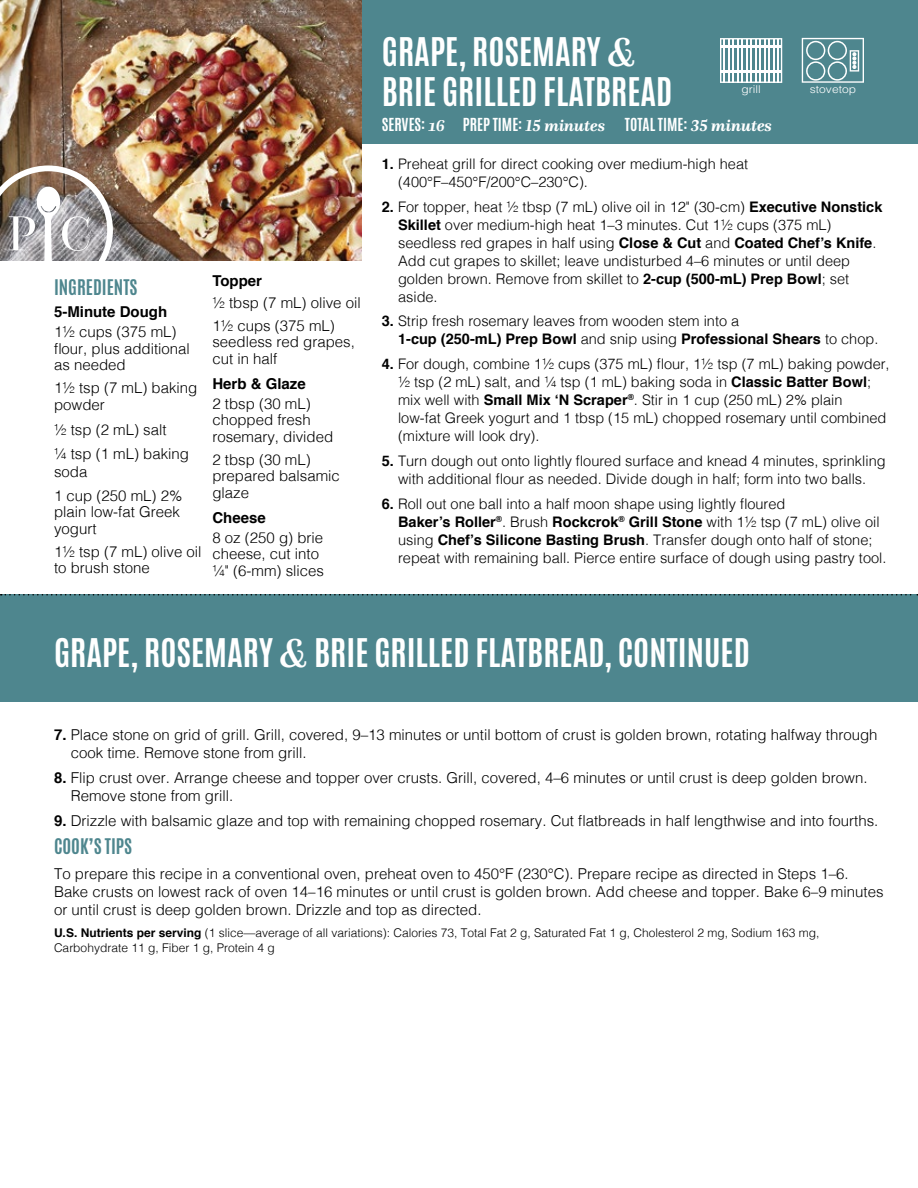
<style>
.page{position:relative;width:918px;height:1188px;background:#fff}
.page>*{position:absolute;margin:0;border:0;box-sizing:border-box;transform-origin:0 0}
.t1{font:700 33px/39.6px "Antonio";color:#fff}
.t2{font:700 18px "Antonio";color:#4e868e}
.t3{font:300 15px/16.5px "Helvetica";color:#000}
.t4{font:700 15px "Antonio";color:#fff}
.t5{font:700 15px "Helvetica";color:#000}
.t6{font:300 14.55px/18px "Helvetica";color:#000}
.t7{font:300 12px/15px "Helvetica";color:#000}
.t8{font:300 10.8px "Helvetica LT Com";letter-spacing:.005em;color:#fff;scale:1.11 1}
.s1{font-family:"Questa";font-weight:500;font-style:italic;font-size:42px}
.s2{font-family:"Questa";font-style:italic;font-size:16.5px}
.s3{font-weight:700}
</style>
<div class="page">
<div style="left:0;top:594px;width:918px;height:108px;background:#4e868e"></div>
<div style="left:0;top:0;width:918px;height:144px;background:#4e868e"></div>
<img style="left:0;top:0;width:362px;height:260px">
<svg style="left:0;top:165px;width:113px;height:96px"></svg>
<svg style="left:802px;top:38px;width:62px;height:45px"></svg>
<svg style="left:720px;top:38px;width:62px;height:45px"></svg>
<hr style="left:723px;top:39px;width:2px;height:43px;background:#fff">
<hr style="left:728px;top:39px;width:1px;height:43px;background:#fff">
<hr style="left:732px;top:39px;width:2px;height:43px;background:#fff">
<hr style="left:737px;top:39px;width:1px;height:43px;background:#fff">
<hr style="left:741px;top:39px;width:2px;height:43px;background:#fff">
<hr style="left:746px;top:39px;width:1px;height:43px;background:#fff">
<hr style="left:750px;top:39px;width:2px;height:43px;background:#fff">
<hr style="left:755px;top:39px;width:1px;height:43px;background:#fff">
<hr style="left:759px;top:39px;width:2px;height:43px;background:#fff">
<hr style="left:764px;top:39px;width:1px;height:43px;background:#fff">
<hr style="left:768px;top:39px;width:2px;height:43px;background:#fff">
<hr style="left:773px;top:39px;width:1px;height:43px;background:#fff">
<hr style="left:777px;top:39px;width:2px;height:43px;background:#fff">
<hr style="left:721px;top:46px;width:61px;height:2px;background:#fff">
<hr style="left:721px;top:71px;width:61px;height:2px;background:#fff">
<svg style="left:1px;top:594px;width:917px;height:2px"></svg>
<p class="t2" style="left:54px;top:274px;width:85px">INGREDIENTS</p>
<p class="t5" style="left:54px;top:300px;width:115px">5-Minute Dough</p>
<p class="t3" style="left:54px;top:322px;width:137px">1½ cups (375 mL) flour, plus additional as needed</p>
<p class="t3" style="left:54px;top:379px;width:145px">1½ tsp (7 mL) baking powder</p>
<p class="t3" style="left:54px;top:416px;width:137px;line-height:24.8px">½ tsp (2 mL) salt<br>¼ tsp (1 mL) baking</p>
<p class="t3" style="left:54px;top:459px;width:130px;line-height:23.2px">soda<br>1 cup (250 mL) 2%</p>
<p class="t3" style="left:54px;top:502px;width:127px">plain low-fat Greek yogurt</p>
<p class="t3" style="left:54px;top:542px;width:149px">1½ tsp (7 mL) olive oil to brush stone</p>
<p class="t5" style="left:212px;top:269px;width:51px">Topper</p>
<p class="t3" style="left:212px;top:290px;width:150px;line-height:23.2px">½ tbsp (7 mL) olive oil<br>1½ cups (375 mL)</p>
<p class="t3" style="left:212px;top:333px;width:144px">seedless red grapes, cut in half</p>
<p class="t5" style="left:212px;top:371px;width:95px">Herb &amp; Glaze</p>
<p class="t3" style="left:212px;top:394px;width:122px">2 tbsp (30 mL) chopped fresh rosemary, divided</p>
<p class="t3" style="left:212px;top:450px;width:129px">2 tbsp (30 mL) prepared balsamic glaze</p>
<p class="t5" style="left:212px;top:505px;width:55px">Cheese</p>
<p class="t3" style="left:212px;top:528px;width:113px">8 oz (250 g) brie cheese, cut into ¼" (6-mm) slices</p>
<h1 class="t1" style="left:382px;top:33px;width:292px">GRAPE, ROSEMARY <span class="s1">&amp;<br></span>BRIE GRILLED FLATBREAD</h1>
<p class="t4" style="left:382px;top:113px;width:392px">SERVES: <span class="s2">16</span> PREP TIME: <span class="s2">15 minutes</span> TOTAL TIME: <span class="s2">35 minutes</span></p>
<p class="t8" style="left:741px;top:82px;width:19px">grill</p>
<p class="t8" style="left:810px;top:82px;width:43px">stovetop</p>
<p class="t6" style="left:398px;top:154px;width:352px;text-indent:-16px"><span class="s3">1.</span> Preheat grill for direct cooking over medium-high heat (400°F–450°F/200°C–230°C).</p>
<p class="t6" style="left:398px;top:196px;width:486px;text-indent:-16px"><span class="s3">2.</span> For topper, heat ½ tbsp (7 mL) olive oil in 12" (30-cm) <span class="s3">Executive Nonstick Skillet</span> over medium-high heat 1–3 minutes. Cut 1½ cups (375 mL) seedless red grapes in half using <span class="s3">Close &amp; Cut</span> and <span class="s3">Coated Chef’s Knife</span>.<br>Add cut grapes to skillet; leave undisturbed 4–6 minutes or until deep golden brown. Remove from skillet to <span class="s3">2-cup (500-mL) Prep Bowl</span>; set aside.</p>
<p class="t6" style="left:398px;top:311px;width:482px;text-indent:-16px"><span class="s3">3.</span> Strip fresh rosemary leaves from wooden stem into a<br><span class="s3">1-cup (250-mL) Prep Bowl</span> and snip using <span class="s3">Professional Shears</span> to chop.</p>
<p class="t6" style="left:398px;top:354px;width:493px;text-indent:-16px"><span class="s3">4.</span> For dough, combine 1½ cups (375 mL) flour, 1½ tsp (7 mL) baking powder, ½ tsp (2 mL) salt, and ¼ tsp (1 mL) baking soda in <span class="s3">Classic Batter Bowl</span>; mix well with <span class="s3">Small Mix ‘N Scraper</span><sup>®</sup>. Stir in 1 cup (250 mL) 2% plain<br>low-fat Greek yogurt and 1 tbsp (15 mL) chopped rosemary until combined (mixture will look dry).</p>
<p class="t6" style="left:382px;top:451px;width:505px;text-align:center"><span class="s3">5.</span> Turn dough out onto lightly floured surface and knead 4 minutes, sprinkling with additional flour as needed. Divide dough in half; form into two balls.</p>
<p class="t6" style="left:398px;top:493px;width:490px;text-indent:-16px"><span class="s3">6.</span> Roll out one ball into a half moon shape using lightly floured<br><span class="s3">Baker’s Roller</span><sup>®</sup>. Brush <span class="s3">Rockcrok</span><sup>®</sup> <span class="s3">Grill Stone</span> with 1½ tsp (7 mL) olive oil using <span class="s3">Chef’s Silicone Basting Brush</span>. Transfer dough onto half of stone; repeat with remaining ball. Pierce entire surface of dough using pastry tool.</p>
<h1 class="t1" style="left:54px;top:633px;width:697px">GRAPE, ROSEMARY <span class="s1">&amp;</span> BRIE GRILLED FLATBREAD, CONTINUED</h1>
<p class="t3" style="left:71px;top:725px;width:808px;line-height:18px;text-indent:-17px"><span class="s3">7.</span> Place stone on grid of grill. Grill, covered, 9–13 minutes or until bottom of crust is golden brown, rotating halfway through cook time. Remove stone from grill.</p>
<p class="t3" style="left:71px;top:768px;width:798px;line-height:18px;text-indent:-17px"><span class="s3">8.</span> Flip crust over. Arrange cheese and topper over crusts. Grill, covered, 4–6 minutes or until crust is deep golden brown.<br>Remove stone from grill.</p>
<p class="t3" style="left:54px;top:811px;width:826px"><span class="s3">9.</span> Drizzle with balsamic glaze and top with remaining chopped rosemary. Cut flatbreads in half lengthwise and into fourths.</p>
<p class="t2" style="left:54px;top:833px;width:80px">COOK’S TIPS</p>
<p class="t3" style="left:54px;top:863px;width:831px;line-height:18px">To prepare this recipe in a conventional oven, preheat oven to 450°F (230°C). Prepare recipe as directed in Steps 1–6.<br>Bake crusts on lowest rack of oven 14–16 minutes or until crust is golden brown. Add cheese and topper. Bake 6–9 minutes or until crust is deep golden brown. Drizzle and top as directed.</p>
<p class="t7" style="left:54px;top:924px;width:767px"><span class="s3">U.S. Nutrients per serving</span> (1 slice—average of all variations): Calories 73, Total Fat 2 g, Saturated Fat 1 g, Cholesterol 2 mg, Sodium 163 mg,<br>Carbohydrate 11 g, Fiber 1 g, Protein 4 g</p>
</div>
